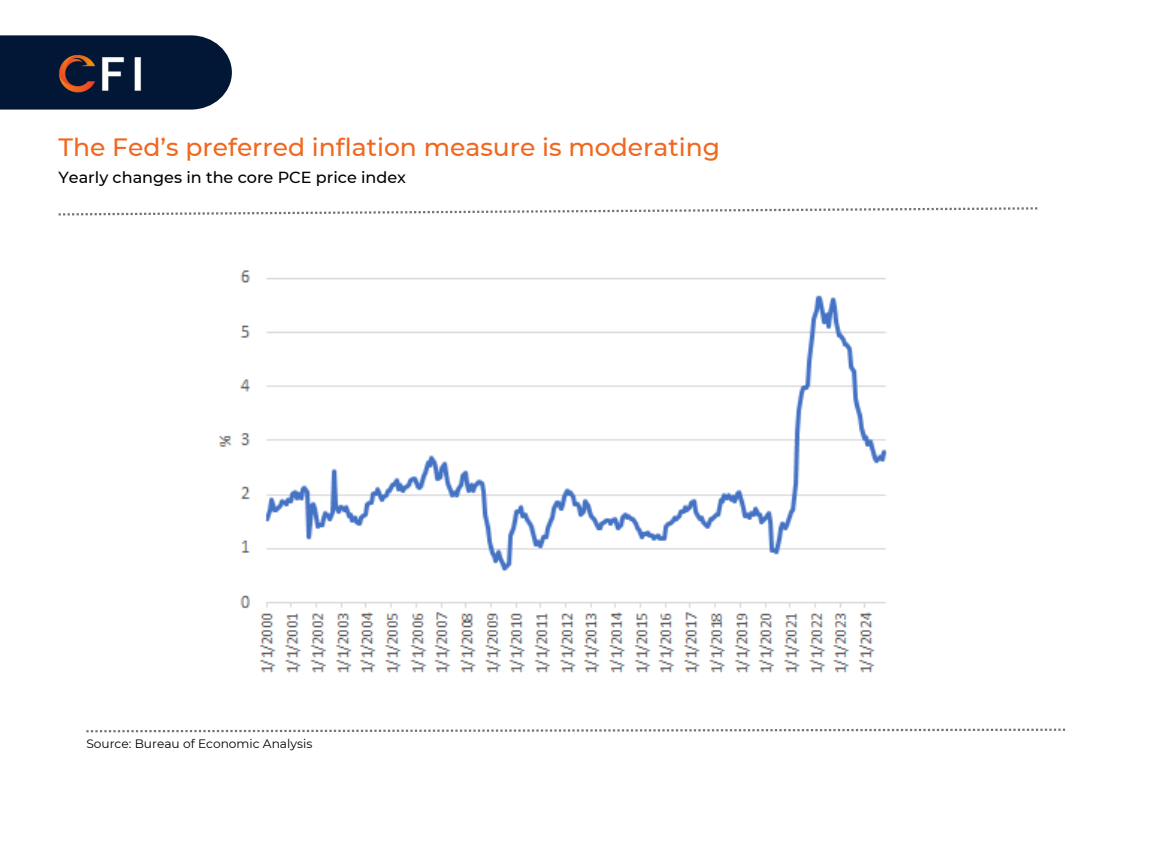
<style>
.page{position:relative;width:1152px;height:864px;background:#fff}
.page>*{position:absolute;margin:0;border:0;box-sizing:border-box;transform-origin:0 0}
.t1{font:500 25.05px "Montserrat";color:#f06820}
.t2{font:500 16.05px "Montserrat";color:#000}
.t3{font:12.15px "Montserrat";color:#000}
</style>
<div class="page">
<svg style="left:86px;top:729px;width:979px;height:3px"></svg>
<svg style="left:59px;top:207px;width:978px;height:9px"></svg>
<svg style="left:0;top:35px;width:232px;height:74px"></svg>
<img style="left:14px;top:41px;width:181px;height:52px">
<img style="left:218px;top:270px;width:669px;height:403px">
<p class="t1" style="left:59px;top:132px;width:663px">The Fed’s preferred inflation measure is moderating</p>
<p class="t2" style="left:59px;top:168px;width:349px">Yearly changes in the core PCE price index</p>
<p class="t3" style="left:86px;top:736px;width:227px">Source: Bureau of Economic Analysis</p>
</div>
